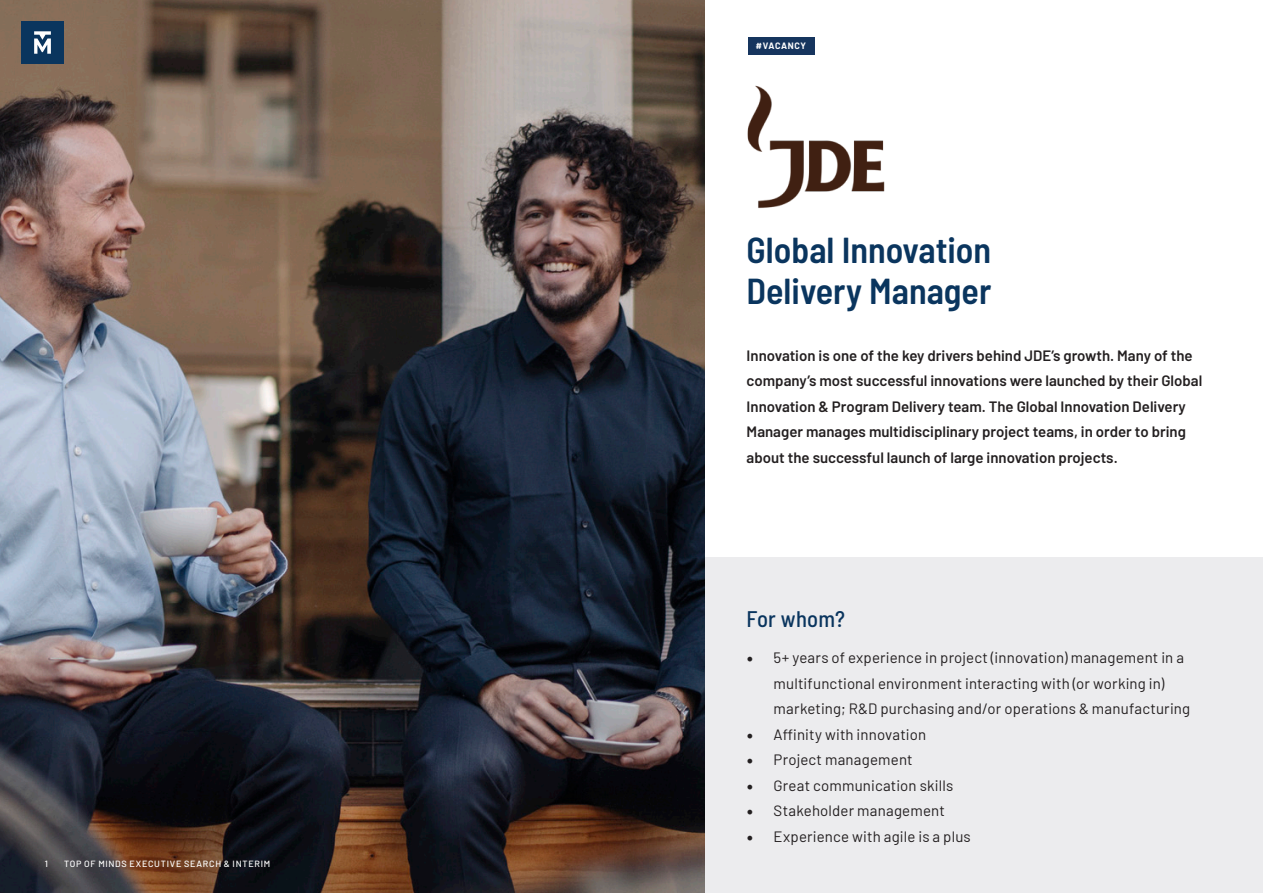
<style>
.page{position:relative;width:1263px;height:893px;background:#fff}
.page>*{position:absolute;margin:0;border:0;box-sizing:border-box;transform-origin:0 0}
.t1{font:600 semi-condensed 36px "Barlow";color:#0a355e}
.t2{font:500 semi-condensed 22.5px "Barlow";letter-spacing:.01em;color:#0a355e}
.t3{font:600 15px/25.5px "Barlow";color:#231f20}
.t4{font:15px/25.5px "Barlow";letter-spacing:.01em;color:#231f20}
.t5{font:500 9px "Barlow";letter-spacing:.08em;color:#fff}
.t6{font:700 9px "Barlow";letter-spacing:.065em;color:#fff}
.s1{font-family:"Minion Pro";font-size:18px}
</style>
<div class="page">
<div style="left:704px;top:557px;width:559px;height:336px;background:#ececee"></div>
<img style="left:0;top:0;width:704px;height:893px">
<img style="left:747px;top:85px;width:138px;height:124px">
<div style="left:21px;top:21px;width:43px;height:43px;background:#0a355e"></div>
<svg style="left:34px;top:31px;width:17px;height:23px"></svg>
<div style="left:747px;top:37px;width:67px;height:17px;background:#16355e"></div>
<p class="t5" style="left:45px;top:857px;width:5px">1</p>
<p class="t5" style="left:64px;top:857px;width:208px">TOP OF MINDS EXECUTIVE SEARCH &amp; INTERIM</p>
<p class="t6" style="left:756px;top:39px;width:52px">#VACANCY</p>
<p class="t1" style="left:747px;top:224px;width:246px">Global Innovation</p>
<p class="t1" style="left:747px;top:265px;width:246px">Delivery Manager</p>
<p class="t3" style="left:747px;top:341px;width:457px">Innovation is one of the key drivers behind JDE’s growth. Many of the company’s most successful innovations were launched by their Global Innovation &amp; Program Delivery team. The Global Innovation Delivery Manager manages multidisciplinary project teams, in order to bring about the successful launch of large innovation projects.</p>
<p class="t2" style="left:747px;top:603px;width:100px">For whom?</p>
<p class="t4" style="left:774px;top:644px;width:418px;text-indent:-27px"><span class="s1">•</span> 5+ years of experience in project (innovation) management in a multifunctional environment interacting with (or working in) marketing; R&amp;D purchasing and/or operations &amp; manufacturing</p>
<p class="t4" style="left:747px;top:720px;width:181px"><span class="s1">•</span> Affinity with innovation</p>
<p class="t4" style="left:747px;top:746px;width:168px"><span class="s1">•</span> Project management</p>
<p class="t4" style="left:747px;top:771px;width:208px"><span class="s1">•</span> Great communication skills</p>
<p class="t4" style="left:747px;top:797px;width:200px"><span class="s1">•</span> Stakeholder management</p>
<p class="t4" style="left:747px;top:822px;width:226px"><span class="s1">•</span> Experience with agile is a plus</p>
</div>
